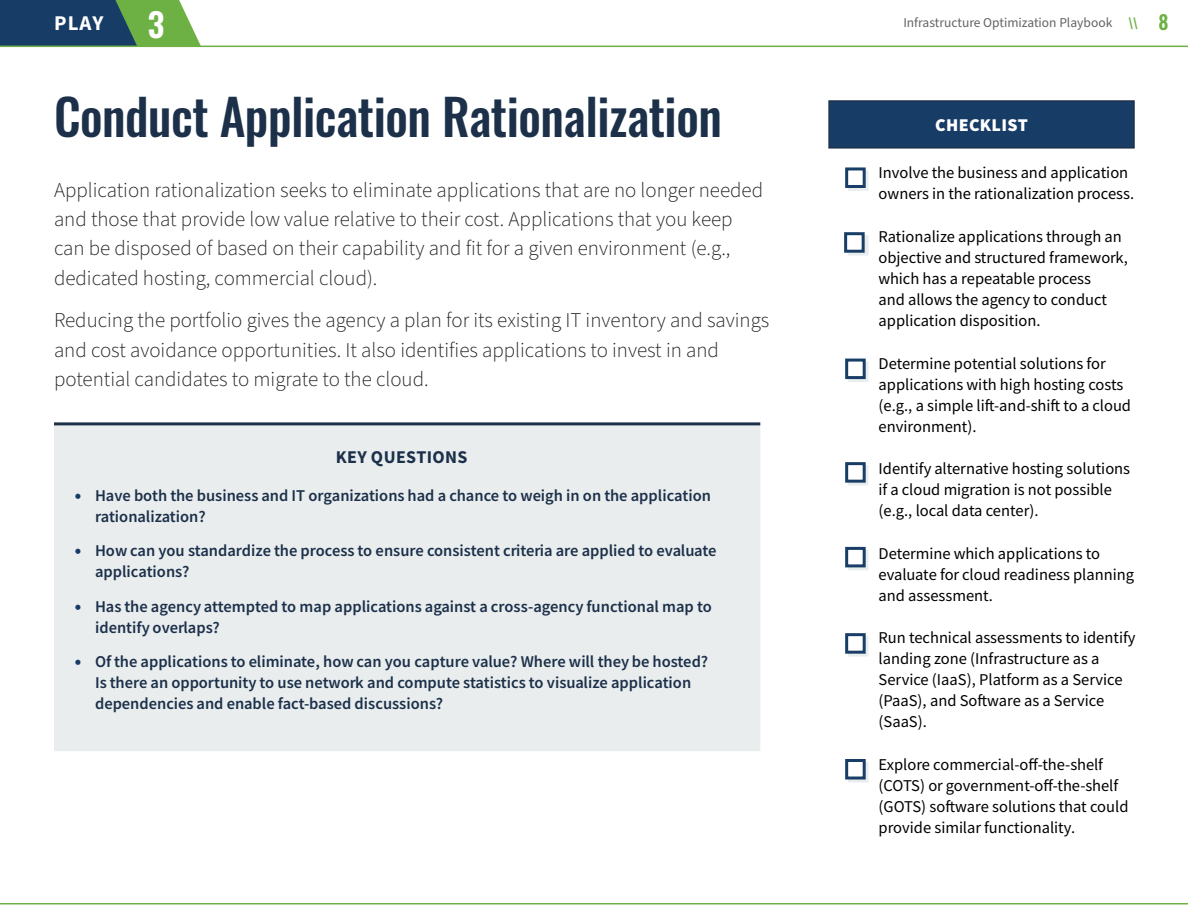
<style>
.page{position:relative;width:1188px;height:918px;background:#fff}
.page>*{position:absolute;margin:0;border:0;box-sizing:border-box;transform-origin:0 0}
.t1{font:49.5px "Oswald";letter-spacing:-.01em;color:#1c304a}
.t2{font:600 33px "Oswald";color:#fff}
.body_text_main{font:300 21px/29.2px "Source Sans Pro";color:#231f20}
.t3{font:21px "Source Sans Variable";color:#fff}
.t4{font:600 19.5px "Oswald";color:#6db144}
.t5{font:18px "Source Sans Variable";letter-spacing:.06em;color:#1c304a}
.t6{font:900 18px "Source Sans Pro";letter-spacing:.02em;color:#fff}
.checklist_text{font:16.5px/21px "Source Sans Variable";letter-spacing:.02em;color:#000}
.t7{font:16.5px/21px "Source Sans Variable";letter-spacing:.03em;color:#1c304a}
.t8{font:13.5px "Source Sans Pro";color:#646363}
.s1{font-weight:700;color:#6db144}
.s2{font-family:"Source Sans Pro";font-weight:900;font-size:18px;color:#173d66}
</style>
<div class="page">
<svg style="left:0;top:0;width:201px;height:46px;background:#3f6d63"></svg>
<hr style="left:0;top:46px;width:1188px;height:1px;background:#6db144">
<hr style="left:0;top:903px;width:1188px;height:1px;background:#6db144">
<div style="left:848px;top:170px;width:20px;height:21px;background:#e9edee"></div>
<div style="left:845px;top:167px;width:21px;height:21px;background:#fff;border:3px solid #183d66"></div>
<div style="left:848px;top:235px;width:20px;height:21px;background:#e9edee"></div>
<div style="left:844px;top:232px;width:21px;height:21px;background:#fff;border:3px solid #183d66"></div>
<svg style="left:848px;top:361px;width:20px;height:21px"></svg>
<div style="left:845px;top:359px;width:21px;height:20px;background:#fff;border:3px solid #183d66"></div>
<div style="left:848px;top:465px;width:20px;height:21px;background:#e9edee"></div>
<div style="left:845px;top:462px;width:21px;height:21px;background:#fff;border:3px solid #183d66"></div>
<svg style="left:848px;top:550px;width:20px;height:20px"></svg>
<div style="left:845px;top:547px;width:21px;height:20px;background:#fff;border:3px solid #183d66"></div>
<div style="left:848px;top:636px;width:20px;height:21px;background:#e9edee"></div>
<div style="left:845px;top:633px;width:21px;height:21px;background:#fff;border:3px solid #183d66"></div>
<div style="left:848px;top:762px;width:20px;height:20px;background:#e9edee"></div>
<div style="left:845px;top:759px;width:21px;height:21px;background:#fff;border:3px solid #183d66"></div>
<div style="left:828px;top:100px;width:307px;height:49px;background:#173d66;border:2px solid #1c304a"></div>
<div style="left:54px;top:425px;width:706px;height:326px;background:#e9edee;border:2px solid #e9edee"></div>
<hr style="left:54px;top:422px;width:706px;height:3px;background:#1c304a">
<p class="t2" style="left:148px;top:8px;width:18px">3</p>
<p class="t3" style="left:54px;top:10px;width:49px">PLAY</p>
<p class="t8" style="left:903px;top:14px;width:236px">Infrastructure Optimization Playbook <span class="s1">\\</span></p>
<p class="t4" style="left:1158px;top:12px;width:12px">8</p>
<p class="t1" style="left:54px;top:72px;width:669px">Conduct Application Rationalization</p>
<p class="body_text_main" style="left:54px;top:176px;width:711px">Application rationalization seeks to eliminate applications that are no longer needed and those that provide low value relative to their cost. Applications that you keep can be disposed of based on their capability and fit for a given environment (e.g., dedicated hosting, commercial cloud).</p>
<p class="body_text_main" style="left:54px;top:306px;width:717px">Reducing the portfolio gives the agency a plan for its existing IT inventory and savings and cost avoidance opportunities. It also identifies applications to invest in and potential candidates to migrate to the cloud.</p>
<p class="t5" style="left:336px;top:446px;width:133px">KEY QUESTIONS</p>
<p class="t7" style="left:95px;top:485px;width:617px;text-indent:-20px"><span class="s2">•</span> Have both the business and IT organizations had a chance to weigh in on the application rationalization?</p>
<p class="t7" style="left:95px;top:540px;width:623px;text-indent:-20px"><span class="s2">•</span> How can you standardize the process to ensure consistent criteria are applied to evaluate applications?</p>
<p class="t7" style="left:95px;top:596px;width:618px;text-indent:-20px"><span class="s2">•</span> Has the agency attempted to map applications against a cross-agency functional map to identify overlaps?</p>
<p class="t7" style="left:95px;top:651px;width:614px;text-indent:-20px"><span class="s2">•</span> Of the applications to eliminate, how can you capture value? Where will they be hosted?<br>Is there an opportunity to use network and compute statistics to visualize application dependencies and enable fact-based discussions?</p>
<p class="t6" style="left:935px;top:113px;width:94px">CHECKLIST</p>
<p class="checklist_text" style="left:879px;top:163px;width:256px">Involve the business and application owners in the rationalization process.</p>
<p class="checklist_text" style="left:879px;top:226px;width:250px">Rationalize applications through an objective and structured framework, which has a repeatable process<br>and allows the agency to conduct application disposition.</p>
<p class="checklist_text" style="left:879px;top:353px;width:254px">Determine potential solutions for applications with high hosting costs (e.g., a simple lift-and-shift to a cloud environment).</p>
<p class="checklist_text" style="left:879px;top:458px;width:253px">Identify alternative hosting solutions if a cloud migration is not possible (e.g., local data center).</p>
<p class="checklist_text" style="left:879px;top:543px;width:257px">Determine which applications to evaluate for cloud readiness planning and assessment.</p>
<p class="checklist_text" style="left:879px;top:628px;width:258px">Run technical assessments to identify landing zone (Infrastructure as a<br>Service (IaaS), Platform as a Service (PaaS), and Software as a Service (SaaS).</p>
<p class="checklist_text" style="left:879px;top:754px;width:251px">Explore commercial-off-the-shelf (COTS) or government-off-the-shelf (GOTS) software solutions that could provide similar functionality.</p>
</div>
